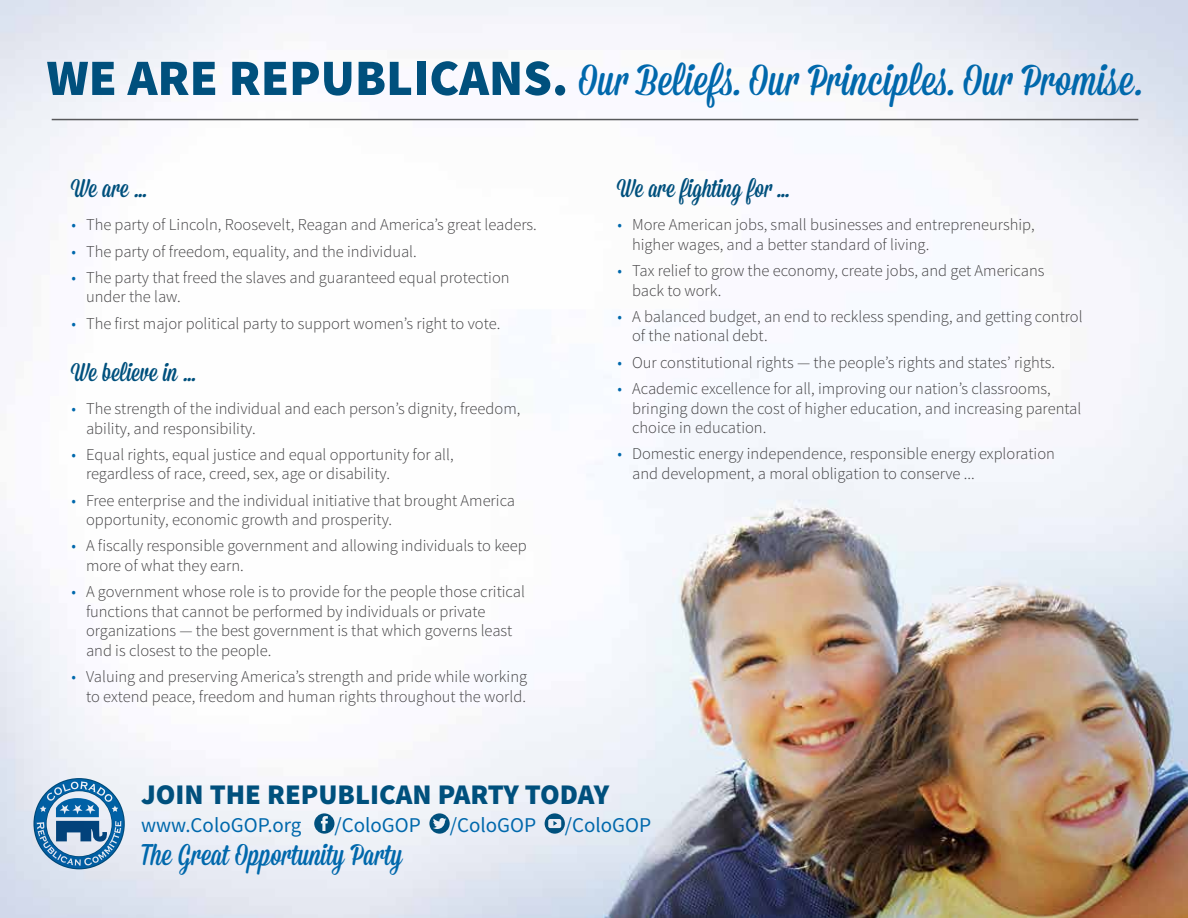
<style>
.page{position:relative;width:1188px;height:918px;background:#fff}
.page>*{position:absolute;margin:0;border:0;box-sizing:border-box;transform-origin:0 0}
.t1{font:43.5px "Mission Script";letter-spacing:.01em;color:#0068ac}
.t2{font:30px "Mission Script";color:#0068ac}
.t3{font:900 28.5px "Source Sans Pro";color:#00507d}
.t4{font:25.5px "Mission Script";color:#00507d}
.t5{font:21px "Source Sans Pro";color:#0068ac}
.t6{font:300 16.5px/19.5px "Source Sans Pro";color:#414042}
.s1{font-family:"Source Sans Pro";font-weight:900;font-size:51px;color:#00507d}
.s2{color:#0068ac}
</style>
<div class="page">
<img style="left:0;top:0;width:1188px;height:918px">
<svg style="left:314px;top:813px;width:20px;height:21px"></svg>
<svg style="left:429px;top:813px;width:21px;height:21px"></svg>
<svg style="left:545px;top:813px;width:20px;height:21px"></svg>
<svg style="left:33px;top:778px;width:92px;height:91px;background:#78a3c6"></svg>
<hr style="left:52px;top:119px;width:1086px;height:1px;background:#58595b">
<h1 class="t1" style="left:47px;top:54px;width:1096px"><span class="s1">WE ARE REPUBLICANS.</span> Our Beliefs. Our Principles. Our Promise.</h1>
<h3 class="t4" style="left:72px;top:173px;width:77px">We are …</h3>
<p class="t6" style="left:72px;top:215px;width:467px"><span class="s2">•</span> The party of Lincoln, Roosevelt, Reagan and America’s great leaders.</p>
<p class="t6" style="left:72px;top:242px;width:347px"><span class="s2">•</span> The party of freedom, equality, and the individual.</p>
<p class="t6" style="left:86px;top:268px;width:425px;text-indent:-14px"><span class="s2">•</span> The party that freed the slaves and guaranteed equal protection under the law.</p>
<p class="t6" style="left:72px;top:314px;width:430px"><span class="s2">•</span> The first major political party to support women’s right to vote.</p>
<h3 class="t4" style="left:72px;top:357px;width:125px">We believe in …</h3>
<p class="t6" style="left:86px;top:399px;width:436px;text-indent:-14px"><span class="s2">•</span> The strength of the individual and each person’s dignity, freedom, ability, and responsibility.</p>
<p class="t6" style="left:86px;top:445px;width:369px;text-indent:-14px"><span class="s2">•</span> Equal rights, equal justice and equal opportunity for all, regardless of race, creed, sex, age or disability.</p>
<p class="t6" style="left:86px;top:491px;width:431px;text-indent:-14px"><span class="s2">•</span> Free enterprise and the individual initiative that brought America opportunity, economic growth and prosperity.</p>
<p class="t6" style="left:86px;top:536px;width:442px;text-indent:-14px"><span class="s2">•</span> A fiscally responsible government and allowing individuals to keep more of what they earn.</p>
<p class="t6" style="left:86px;top:582px;width:440px;text-indent:-14px"><span class="s2">•</span> A government whose role is to provide for the people those critical functions that cannot be performed by individuals or private organizations — the best government is that which governs least and is closest to the people.</p>
<p class="t6" style="left:72px;top:667px;width:457px;text-align:right"><span class="s2">•</span> Valuing and preserving America’s strength and pride while working to extend peace, freedom and human rights throughout the world.</p>
<h3 class="t4" style="left:618px;top:173px;width:173px">We are fighting for …</h3>
<p class="t6" style="left:632px;top:215px;width:404px;text-indent:-14px"><span class="s2">•</span> More American jobs, small businesses and entrepreneurship, higher wages, and a better standard of living.</p>
<p class="t6" style="left:632px;top:261px;width:414px;text-indent:-14px"><span class="s2">•</span> Tax relief to grow the economy, create jobs, and get Americans back to work.</p>
<p class="t6" style="left:632px;top:307px;width:452px;text-indent:-14px"><span class="s2">•</span> A balanced budget, an end to reckless spending, and getting control of the national debt.</p>
<p class="t6" style="left:618px;top:353px;width:439px"><span class="s2">•</span> Our constitutional rights — the people’s rights and states’ rights.</p>
<p class="t6" style="left:632px;top:379px;width:451px;text-indent:-14px"><span class="s2">•</span> Academic excellence for all, improving our nation’s classrooms, bringing down the cost of higher education, and increasing parental choice in education.</p>
<p class="t6" style="left:632px;top:444px;width:424px;text-indent:-14px"><span class="s2">•</span> Domestic energy independence, responsible energy exploration and development, a moral obligation to conserve ...</p>
<h3 class="t3" style="left:141px;top:776px;width:470px">JOIN THE REPUBLICAN PARTY TODAY</h3>
<p class="t5" style="left:141px;top:812px;width:162px">www.ColoGOP.org</p>
<p class="t5" style="left:334px;top:812px;width:88px">/ColoGOP</p>
<p class="t5" style="left:450px;top:812px;width:88px">/ColoGOP</p>
<p class="t5" style="left:565px;top:812px;width:88px">/ColoGOP</p>
<h2 class="t2" style="left:141px;top:837px;width:263px">The Great Opportunity Party</h2>
</div>
